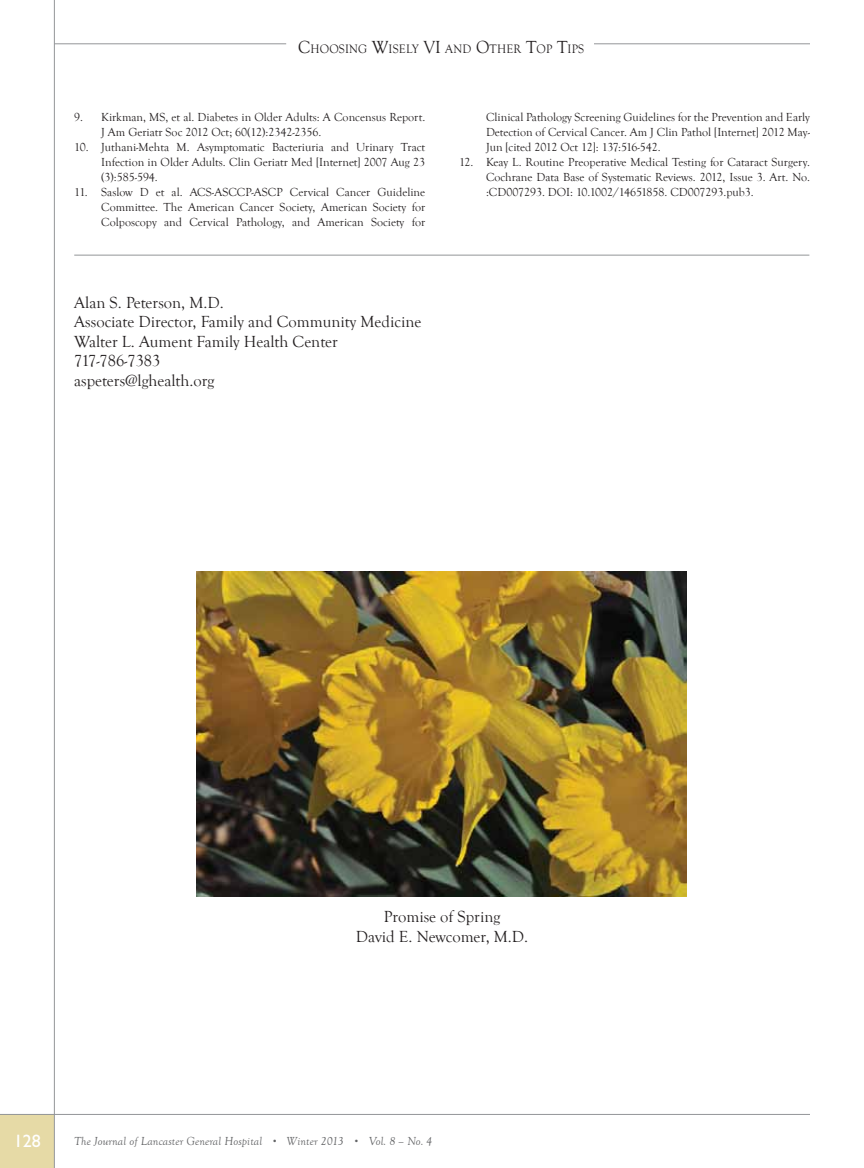
<style>
.page{position:relative;width:864px;height:1168px;background:#fff}
.page>*{position:absolute;margin:0;border:0;box-sizing:border-box;transform-origin:0 0}
.t1{font:18px "Gill Sans Std";color:#fff}
.t2{font:16.5px/19.5px "Goudy Old Style T";color:#231f20}
.t3{font:12.6px "Goudy Old Style T";letter-spacing:.015em;color:#231f20;scale:.95 1}
.t4{font:12px/15px "Goudy Old Style T";color:#231f20;text-align:justify}
.t5{font:italic 12px "Goudy Old Style T";letter-spacing:.01em;color:#636466}
.s1{font-size:18px}
.s2{font-size:9px}
</style>
<div class="page">
<div style="left:0;top:1114px;width:54px;height:54px;background:#e6daa6"></div>
<hr style="left:54px;top:0;width:1px;height:1168px;background:#939598">
<hr style="left:0;top:1114px;width:810px;height:1px;background:#939598">
<hr style="left:54px;top:43px;width:232px;height:1px;background:#939598">
<hr style="left:594px;top:43px;width:216px;height:1px;background:#939598">
<hr style="left:74px;top:255px;width:735px;height:1px;background:#939598">
<img style="left:197px;top:571px;width:490px;height:326px">
<p class="t3" style="left:298px;top:42px;width:303px"><span class="s1">C</span>HOOSING <span class="s1">W</span>ISELY <span class="s1">VI</span> AND <span class="s1">O</span>THER <span class="s1">T</span>OP <span class="s1">T</span>IPS</p>
<p class="t4" style="left:101px;top:109px;width:325px;text-indent:-27px">9. Kirkman, MS, et al. Diabetes in Older Adults: A Concensus Report.<br>J Am Geriatr Soc 2012 Oct; 60(12):2342-2356.</p>
<p class="t4" style="left:101px;top:139px;width:326px;text-indent:-27px">10. Juthani-Mehta M. Asymptomatic Bacteriuria and Urinary Tract Infection in Older Adults. Clin Geriatr Med [Internet] 2007 Aug 23 (3):585-594.</p>
<p class="t4" style="left:101px;top:184px;width:325px;text-indent:-27px">11. Saslow D et al. ACS-ASCCP-ASCP Cervical Cancer Guideline Committee. The American Cancer Society, American Society for Colposcopy and Cervical Pathology, and American Society for</p>
<h2 class="t2" style="left:74px;top:293px;width:349px">Alan S. Peterson, M.D.<br>Associate Director, Family and Community Medicine<br>Walter L. Aument Family Health Center<br>717-786-7383<br>aspeters@lghealth.org</h2>
<p class="t4" style="left:486px;top:109px;width:325px">Clinical Pathology Screening Guidelines for the Prevention and Early Detection of Cervical Cancer. Am J Clin Pathol [Internet] 2012 May-Jun [cited 2012 Oct 12]: 137:516-542.</p>
<p class="t4" style="left:486px;top:154px;width:326px;text-indent:-27px">12. Keay L. Routine Preoperative Medical Testing for Cataract Surgery.<br>Cochrane Data Base of Systematic Reviews. 2012, Issue 3. Art. No. :CD007293. DOI: 10.1002/14651858. CD007293.pub3.</p>
<h2 class="t2" style="left:356px;top:907px;width:174px;text-align:center">Promise of Spring<br>David E. Newcomer, M.D.</h2>
<h1 class="t1" style="left:14px;top:1130px;width:28px">128</h1>
<p class="t5" style="left:74px;top:1134px;width:359px">The Journal of Lancaster General Hospital <span class="s2">•</span> Winter 2013 <span class="s2">•</span> Vol. 8 – No. 4</p>
</div>
